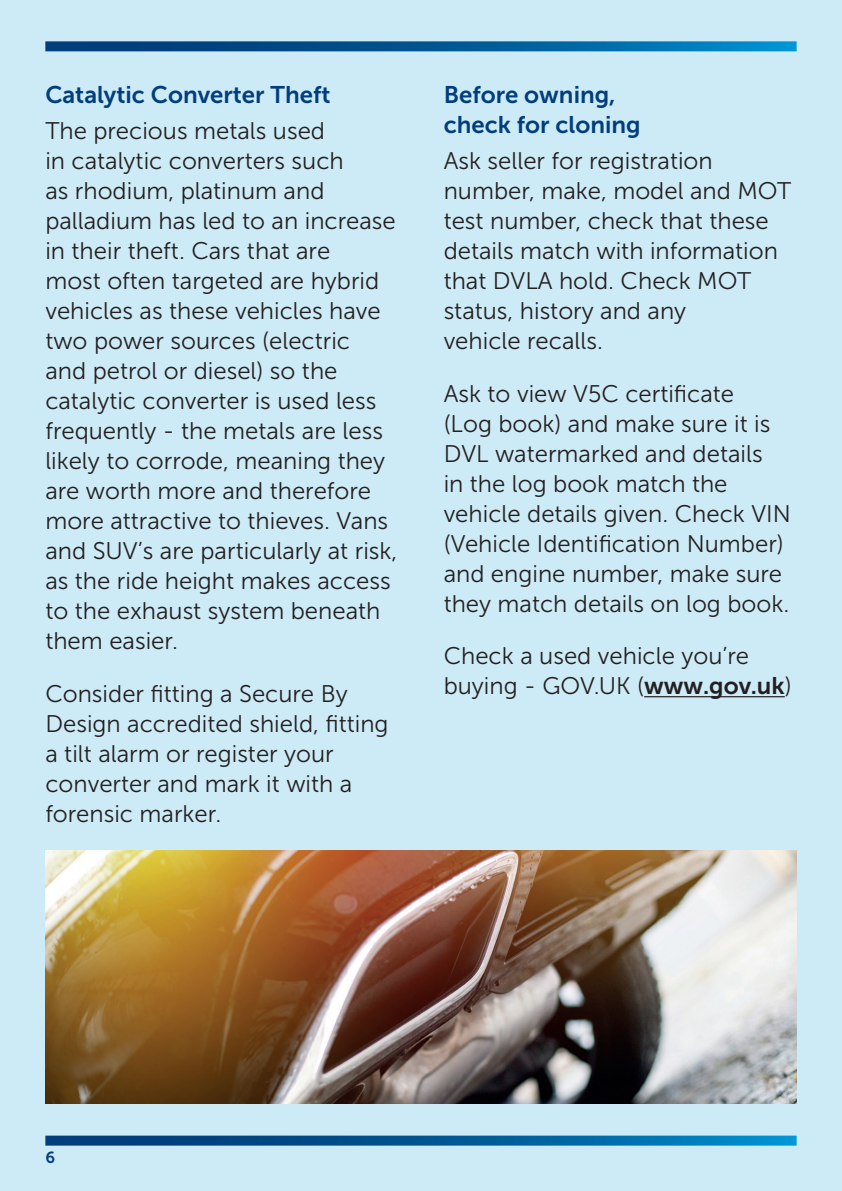
<style>
.page{position:relative;width:842px;height:1191px;background:#cdebf7}
.page>*{position:absolute;margin:0;border:0;box-sizing:border-box;transform-origin:0 0}
.Main_Text{font:24px/30px "Museo Sans 300";color:#231f20}
.Bold_Text{font:24px/30px "Museo Sans 700";color:#013e7b}
.t1{font:16px "Museo Sans 700";color:#013e7b}
.s1{font-family:"Museo Sans 700"}
</style>
<div class="page">
<svg style="left:45px;top:41px;width:752px;height:10px;background:#07609b"></svg>
<svg style="left:45px;top:1135px;width:752px;height:10px;background:#0d649d"></svg>
<hr style="left:644px;top:696px;width:141px;height:1px;background:#231f20">
<img style="left:45px;top:850px;width:752px;height:253px">
<p class="Bold_Text" style="left:45px;top:80px;width:287px">Catalytic Converter Theft</p>
<p class="Main_Text" style="left:45px;top:116px;width:354px">The precious metals used<br>in catalytic converters such<br>as rhodium, platinum and palladium has led to an increase in their theft. Cars that are<br>most often targeted are hybrid vehicles as these vehicles have two power sources (electric<br>and petrol or diesel) so the catalytic converter is used less frequently - the metals are less likely to corrode, meaning they are worth more and therefore more attractive to thieves. Vans and SUV’s are particularly at risk, as the ride height makes access to the exhaust system beneath them easier.</p>
<p class="Main_Text" style="left:45px;top:678px;width:345px">Consider fitting a Secure By<br>Design accredited shield, fitting a tilt alarm or register your converter and mark it with a forensic marker.</p>
<p class="Bold_Text" style="left:444px;top:80px;width:199px">Before owning, check for cloning</p>
<p class="Main_Text" style="left:444px;top:146px;width:349px">Ask seller for registration number, make, model and MOT test number, check that these details match with information that DVLA hold. Check MOT status, history and any<br>vehicle recalls.</p>
<p class="Main_Text" style="left:444px;top:378px;width:349px">Ask to view V5C certificate<br>(Log book) and make sure it is<br>DVL watermarked and details<br>in the log book match the vehicle details given. Check VIN (Vehicle Identification Number) and engine number, make sure they match details on log book.</p>
<p class="Main_Text" style="left:444px;top:641px;width:350px">Check a used vehicle you’re buying - GOV.UK (<span class="s1">www.gov.uk</span>)</p>
<p class="t1" style="left:45px;top:1148px;width:11px">6</p>
</div>
